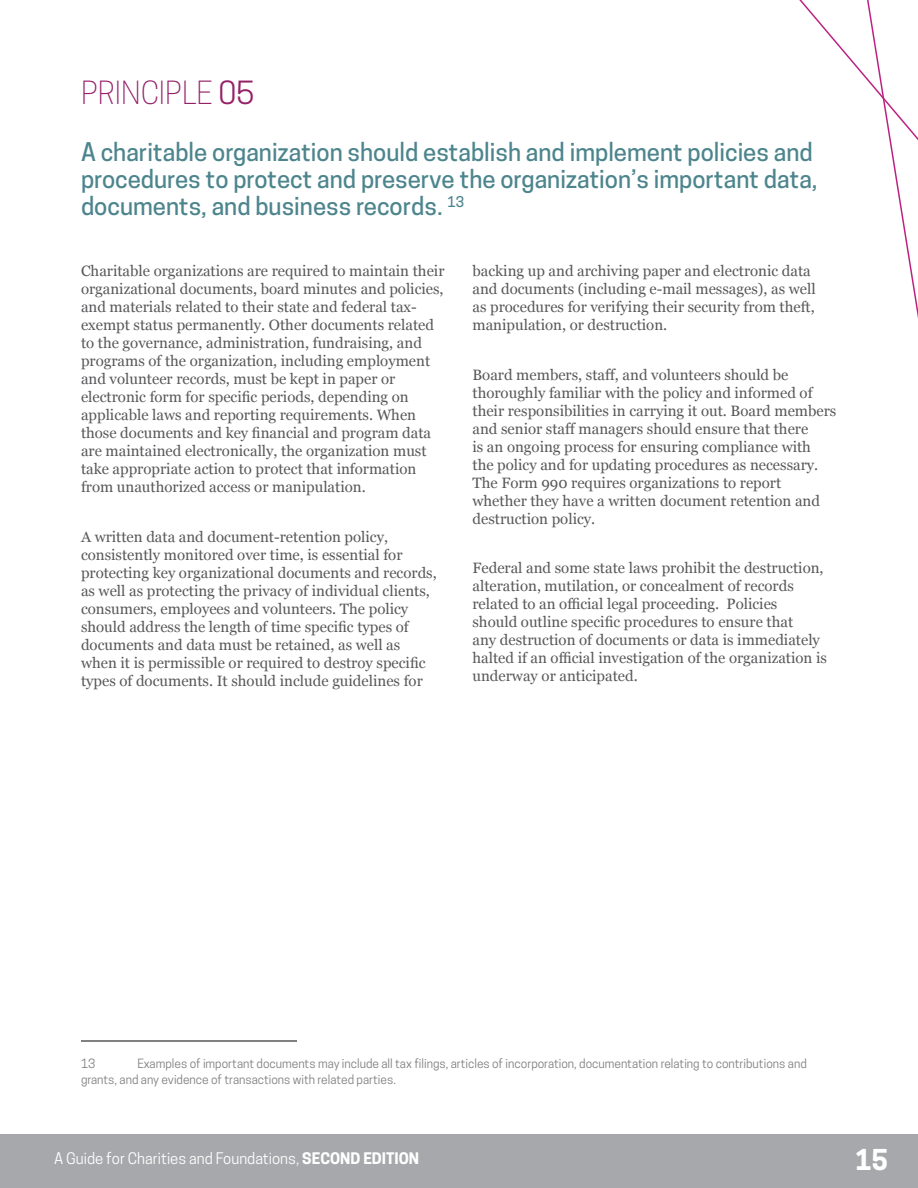
<style>
.page{position:relative;width:918px;height:1188px;background:#fff}
.page>*{position:absolute;margin:0;border:0;box-sizing:border-box;transform-origin:0 0}
.t1{font:300 30px "Cooper Hewitt";color:#952169}
.t2{font:700 27px "Cooper Hewitt";color:#fff}
.t3{font:500 24px/27px "Cooper Hewitt";color:#4d858d}
.t4{font:15px/18px "Georgia";color:#58585a}
.t5{font:15px "Cooper Hewitt";color:#fff}
.t6{font:12px/16.5px "Cooper Hewitt";color:#7f7f7f}
.s1{font-weight:400}
.s2{font-weight:700}
</style>
<div class="page">
<div style="left:0;top:1134px;width:918px;height:54px;background:#a6a8ab"></div>
<svg style="left:825px;top:0;width:93px;height:319px"></svg>
<hr style="left:81px;top:1040px;width:216px;height:2px;background:#58585a">
<h1 class="t1" style="left:81px;top:75px;width:175px">PRINCIPLE <span class="s1">05</span></h1>
<h3 class="t3" style="left:81px;top:138px;width:738px">A charitable organization should establish and implement policies and procedures to protect and preserve the organization’s important data, documents, and business records. <sup>13</sup></h3>
<p class="t4" style="left:81px;top:261px;width:365px">Charitable organizations are required to maintain their organizational documents, board minutes and policies, and materials related to their state and federal tax&shy;exempt status permanently. Other documents related to the governance, administration, fundraising, and programs of the organization, including employment and volunteer records, must be kept in paper or electronic form for specific periods, depending on applicable laws and reporting requirements. When those documents and key financial and program data are maintained electronically, the organization must take appropriate action to protect that information from unauthorized access or manipulation.</p>
<p class="t4" style="left:81px;top:527px;width:357px">A written data and document-retention policy, consistently monitored over time, is essential for protecting key organizational documents and records, as well as protecting the privacy of individual clients, consumers, employees and volunteers. The policy should address the length of time specific types of documents and data must be retained, as well as when it is permissible or required to destroy specific types of documents. It should include guidelines for</p>
<p class="t4" style="left:472px;top:261px;width:345px">backing up and archiving paper and electronic data and documents (including e-mail messages), as well as procedures for verifying their security from theft, manipulation, or destruction.</p>
<p class="t4" style="left:472px;top:365px;width:365px">Board members, staff, and volunteers should be thoroughly familiar with the policy and informed of their responsibilities in carrying it out. Board members and senior staff managers should ensure that there<br>is an ongoing process for ensuring compliance with<br>the policy and for updating procedures as necessary.<br>The Form 990 requires organizations to report whether they have a written document retention and destruction policy.</p>
<p class="t4" style="left:472px;top:558px;width:356px">Federal and some state laws prohibit the destruction, alteration, mutilation, or concealment of records related to an official legal proceeding. Policies<br>should outline specific procedures to ensure that<br>any destruction of documents or data is immediately halted if an official investigation of the organization is underway or anticipated.</p>
<p class="t6" style="left:81px;top:1055px;width:727px;text-indent:56px">Examples of important documents may include all tax filings, articles of incorporation, documentation relating to contributions and grants, and any evidence of transactions with related parties.</p>
<p class="t6" style="left:81px;top:1055px;width:16px">13</p>
<p class="t5" style="left:54px;top:1150px;width:367px">A Guide for Charities and Foundations, <span class="s2">SECOND EDITION</span></p>
<h2 class="t2" style="left:856px;top:1144px;width:34px">15</h2>
</div>
